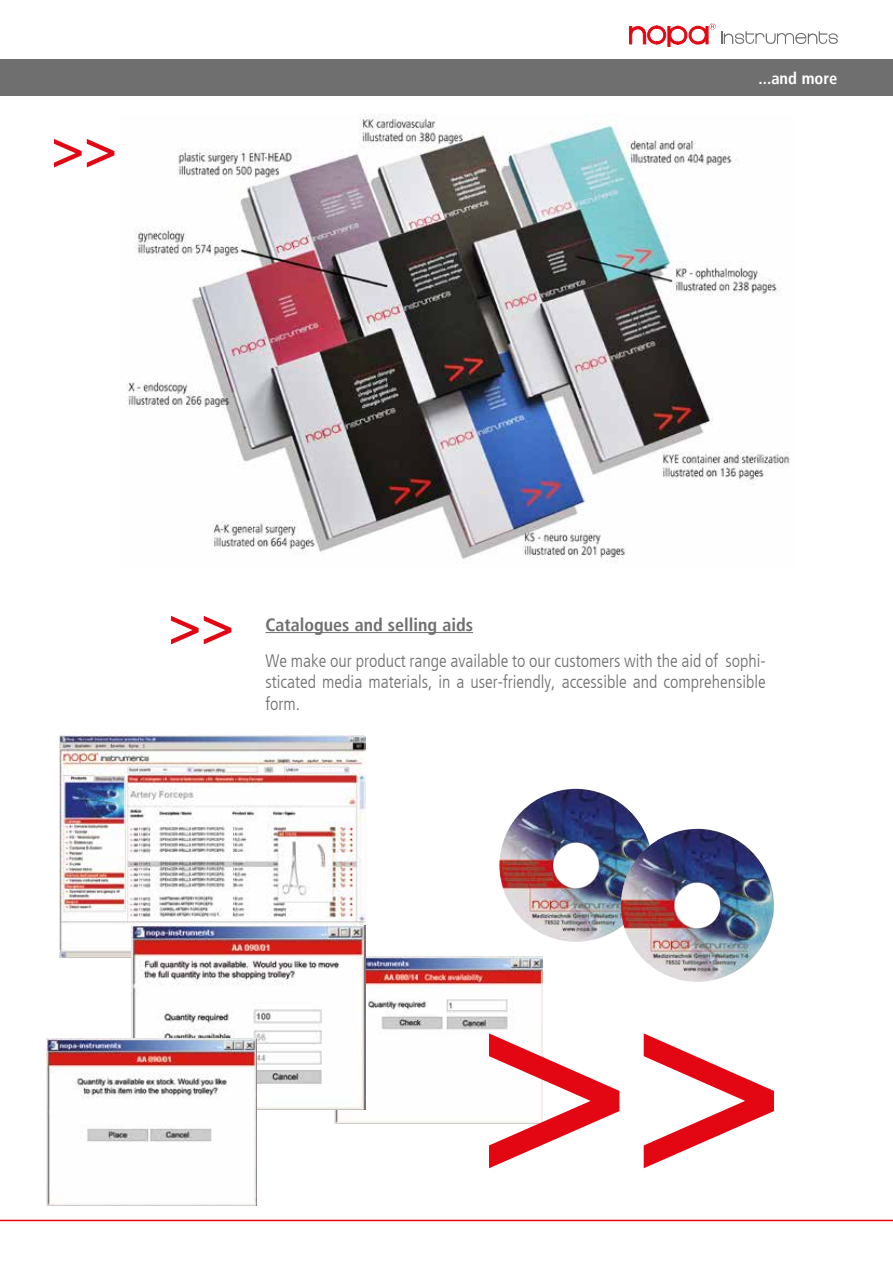
<style>
.page{position:relative;width:893px;height:1263px;background:#fff}
.page>*{position:absolute;margin:0;border:0;box-sizing:border-box;transform-origin:0 0}
.t1{font:300 condensed 18px/21.6px "Frutiger LT";color:#706f6f;text-align:justify}
.t2{font:700 condensed 18px "Frutiger LT";color:#706f6f}
.t3{font:700 condensed 16.5px "Frutiger LT";color:#fff}
</style>
<div class="page">
<img style="left:334px;top:956px;width:209px;height:167px">
<div style="left:0;top:60px;width:893px;height:36px;background:#706f6f"></div>
<svg style="left:629px;top:23px;width:86px;height:24px"></svg>
<svg style="left:721px;top:31px;width:117px;height:13px"></svg>
<svg style="left:489px;top:1033px;width:130px;height:135px"></svg>
<svg style="left:644px;top:1033px;width:130px;height:135px"></svg>
<hr style="left:266px;top:632px;width:207px;height:1px;background:#706f6f">
<svg style="left:54px;top:139px;width:60px;height:28px"></svg>
<svg style="left:171px;top:616px;width:60px;height:28px"></svg>
<img style="left:60px;top:736px;width:306px;height:221px">
<img style="left:132px;top:925px;width:234px;height:185px">
<img style="left:47px;top:1038px;width:210px;height:167px">
<hr style="left:0;top:1220px;width:893px;height:1px;background:#e30613">
<img style="left:126px;top:114px;width:664px;height:447px">
<img style="left:499px;top:789px;width:144px;height:153px">
<img style="left:621px;top:829px;width:153px;height:153px">
<p class="t3" style="left:758px;top:69px;width:81px">...and more</p>
<p class="t2" style="left:266px;top:614px;width:209px">Catalogues and selling aids</p>
<p class="t1" style="left:266px;top:650px;width:502px">We make our product range available to our customers with the aid of sophi&shy;sticated media materials, in a user-friendly, accessible and comprehensible form.</p>
</div>
